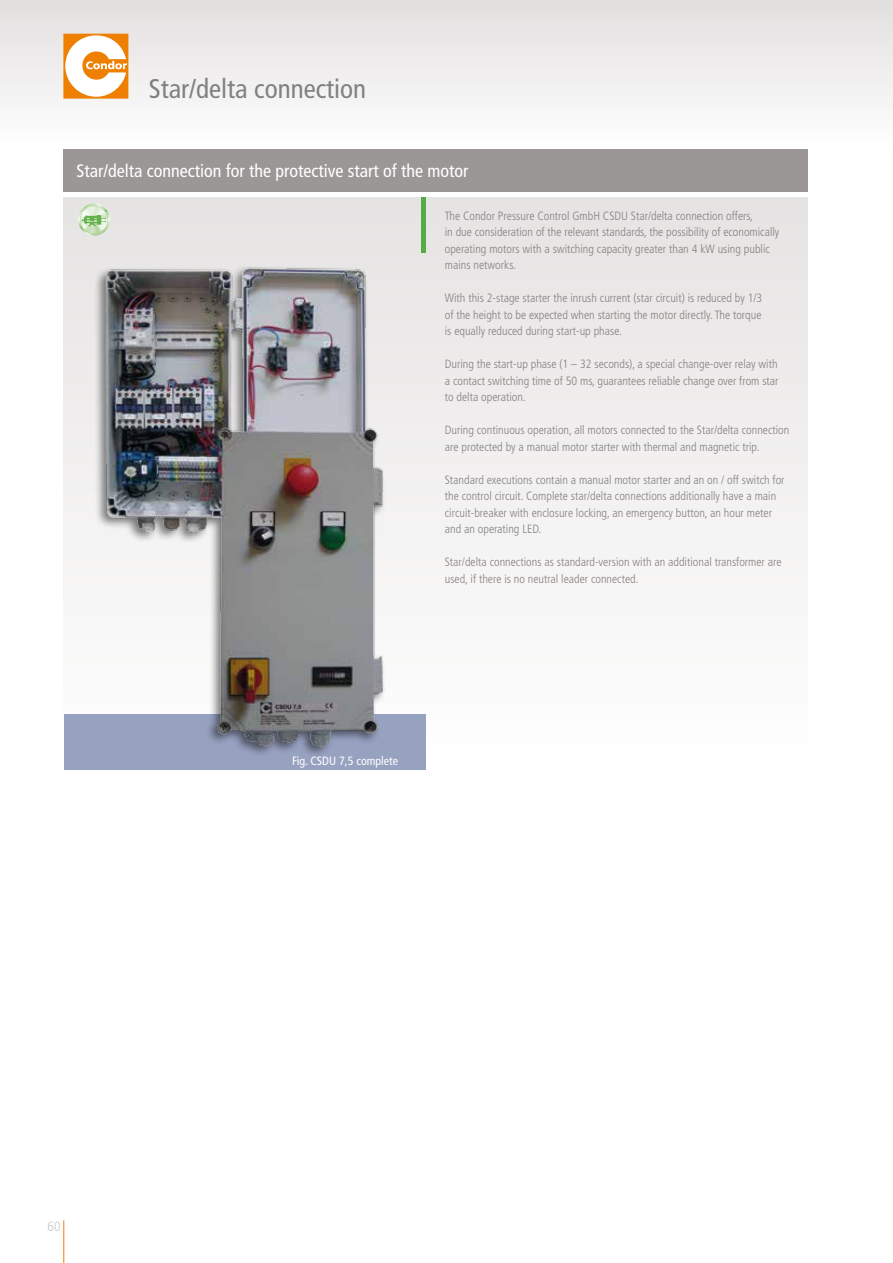
<style>
.page{position:relative;width:893px;height:1263px;background:#fff}
.page>*{position:absolute;margin:0;border:0;box-sizing:border-box;transform-origin:0 0}
.t1{font:condensed 27px "Frutiger LT Std";color:#828080}
.t2{font:condensed 18px "Frutiger LT Std";color:#fff}
.t3{font:300 condensed 13.5px "Frutiger LT Std";color:#c6c7c8}
.t4{font:300 condensed 12px/16.5px "Frutiger LT Std";color:#828080}
.t5{font:condensed 12px "Frutiger LT Std";color:#fff}
</style>
<div class="page">
<div style="left:0;top:0;width:893px;height:149px;background:linear-gradient(to bottom,#e2dfde,#fffffe)"></div>
<hr style="left:63px;top:1220px;width:1px;height:43px;background:#ee7f00">
<div style="left:64px;top:34px;width:64px;height:64px;border:1px solid #ee7f00"></div>
<svg style="left:65px;top:35px;width:62px;height:62px"></svg>
<div style="left:64px;top:198px;width:744px;height:574px;background:linear-gradient(to bottom,#e6e3e3,#fff)"></div>
<div style="left:64px;top:714px;width:361px;height:55px;background:#97a1c0"></div>
<div style="left:93px;top:264px;width:293px;height:493px;background:#000;opacity:.5"></div>
<img style="left:64px;top:261px;width:320px;height:487px">
<div style="left:64px;top:149px;width:744px;height:42px;background:#9b9796"></div>
<img style="left:78px;top:203px;width:33px;height:33px">
<hr style="left:421px;top:198px;width:4px;height:55px;background:#55ac42">
<h1 class="t1" style="left:149px;top:73px;width:219px">Star/delta connection</h1>
<h2 class="t2" style="left:77px;top:160px;width:393px">Star/delta connection for the protective start of the motor</h2>
<p class="t4" style="left:445px;top:207px;width:336px">The Condor Pressure Control GmbH CSDU Star/delta connection offers,<br>in due consideration of the relevant standards, the possibility of economically operating motors with a switching capacity greater than 4 kW using public mains networks.</p>
<p class="t4" style="left:445px;top:290px;width:319px;text-align:justify">With this 2-stage starter the inrush current (star circuit) is reduced by 1/3 of the height to be expected when starting the motor directly. The torque is equally reduced during start-up phase.</p>
<p class="t4" style="left:445px;top:356px;width:335px;text-align:justify">During the start-up phase (1 – 32 seconds), a special change-over relay with a contact switching time of 50 ms, guarantees reliable change over from star to delta operation.</p>
<p class="t4" style="left:445px;top:422px;width:346px">During continuous operation, all motors connected to the Star/delta connection are protected by a manual motor starter with thermal and magnetic trip.</p>
<p class="t4" style="left:445px;top:471px;width:341px">Standard executions contain a manual motor starter and an on / off switch for the control circuit. Complete star/delta connections additionally have a main circuit-breaker with enclosure locking, an emergency button, an hour meter and an operating LED.</p>
<p class="t4" style="left:445px;top:554px;width:338px">Star/delta connections as standard-version with an additional transformer are used, if there is no neutral leader connected.</p>
<p class="t5" style="left:292px;top:753px;width:108px">Fig. CSDU 7,5 complete</p>
<p class="t3" style="left:48px;top:1218px;width:14px">60</p>
</div>
